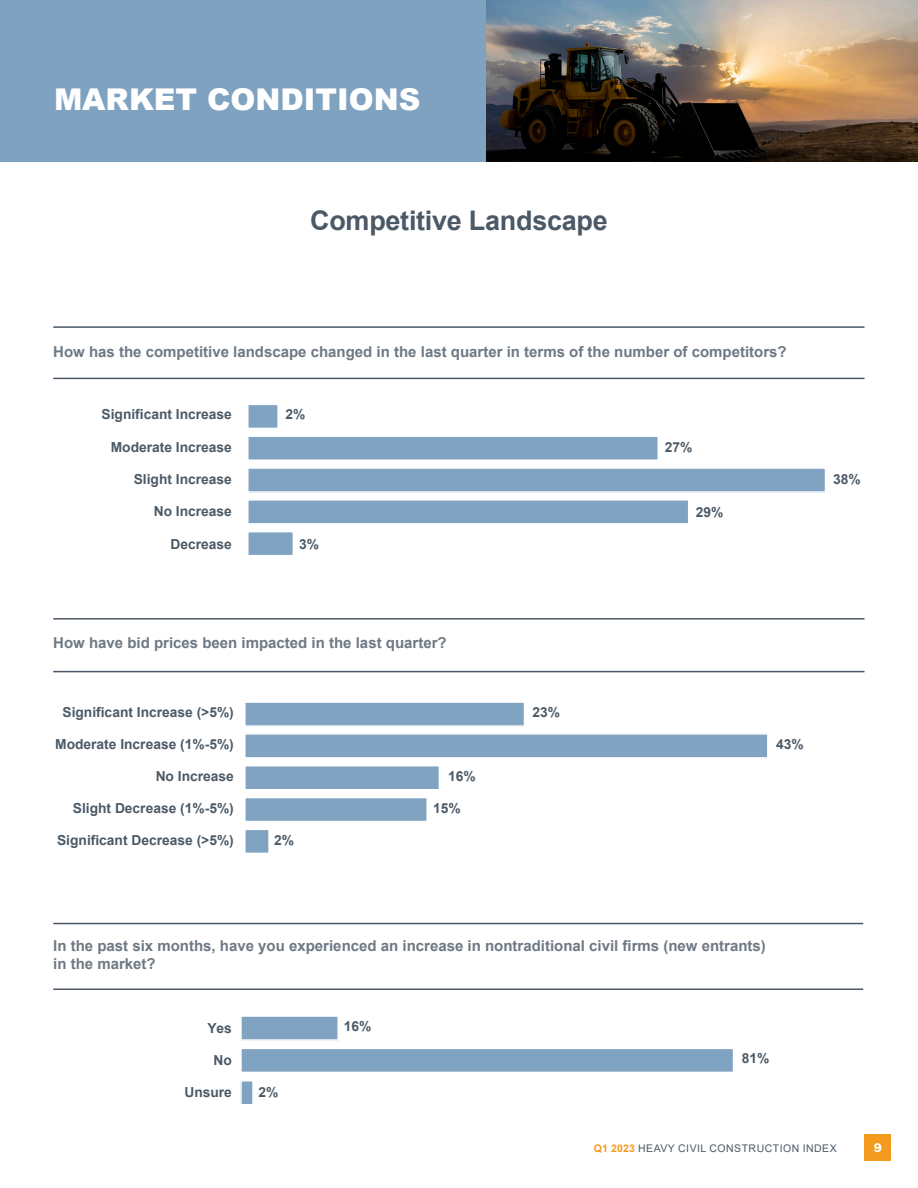
<style>
.page{position:relative;width:918px;height:1188px;background:#fff}
.page>*{position:absolute;margin:0;border:0;box-sizing:border-box;transform-origin:0 0}
.Cover_Page_Header{font:900 30px "Arial";color:#fff}
.t1{font:700 27px "Arial";letter-spacing:-.01em;color:#4b5966}
.t2{font:700 15px/18px "Arial";color:#6e7984}
.t3{font:700 13.8px "Arial";color:#4c5a66}
.t4{font:800 12px "Public Sans";color:#fff}
.t5{font:10.5px "Arial";letter-spacing:.045em;color:#4b5966}
.s1{font-weight:700;color:#f49a1e}
</style>
<div class="page">
<div style="left:865px;top:1135px;width:26px;height:26px;background:#f49a1e"></div>
<div style="left:0;top:0;width:918px;height:162px;background:#7fa2c1"></div>
<hr style="left:53px;top:923px;width:810px;height:1px;background:#4b5966">
<hr style="left:53px;top:989px;width:810px;height:1px;background:#4b5966">
<img style="left:486px;top:0;width:432px;height:162px">
<hr style="left:53px;top:326px;width:812px;height:2px;background:#4b5966">
<hr style="left:53px;top:618px;width:812px;height:2px;background:#4b5966">
<hr style="left:53px;top:378px;width:812px;height:1px;background:#4b5966">
<hr style="left:53px;top:671px;width:812px;height:1px;background:#4b5966">
<div style="left:248px;top:404px;width:30px;height:24px;background:#81a3c2"></div>
<div style="left:247px;top:404px;width:32px;height:25px;border:2px solid #fff"></div>
<div style="left:248px;top:436px;width:410px;height:24px;background:#81a3c2"></div>
<div style="left:247px;top:435px;width:412px;height:26px;border:2px solid #fff"></div>
<div style="left:248px;top:468px;width:578px;height:24px;background:#81a3c2"></div>
<div style="left:247px;top:467px;width:579px;height:26px;border:2px solid #fff"></div>
<div style="left:248px;top:500px;width:441px;height:24px;background:#81a3c2"></div>
<div style="left:247px;top:499px;width:442px;height:26px;border:2px solid #fff"></div>
<div style="left:248px;top:532px;width:45px;height:24px;background:#81a3c2"></div>
<div style="left:247px;top:531px;width:47px;height:25px;border:2px solid #fff"></div>
<div style="left:245px;top:702px;width:280px;height:24px;background:#81a3c2"></div>
<div style="left:244px;top:701px;width:281px;height:26px;border:2px solid #fff"></div>
<div style="left:245px;top:734px;width:523px;height:24px;background:#81a3c2"></div>
<div style="left:244px;top:733px;width:525px;height:26px;border:2px solid #fff"></div>
<div style="left:245px;top:766px;width:194px;height:24px;background:#81a3c2"></div>
<div style="left:244px;top:765px;width:196px;height:26px;border:2px solid #fff"></div>
<div style="left:245px;top:798px;width:182px;height:24px;background:#81a3c2"></div>
<div style="left:244px;top:797px;width:184px;height:25px;border:2px solid #fff"></div>
<div style="left:245px;top:829px;width:24px;height:24px;background:#81a3c2"></div>
<div style="left:244px;top:829px;width:26px;height:25px;border:2px solid #fff"></div>
<div style="left:241px;top:1016px;width:97px;height:24px;background:#81a3c2"></div>
<div style="left:240px;top:1015px;width:99px;height:26px;border:2px solid #fff"></div>
<div style="left:241px;top:1048px;width:493px;height:24px;background:#81a3c2"></div>
<div style="left:240px;top:1048px;width:494px;height:25px;border:2px solid #fff"></div>
<div style="left:241px;top:1081px;width:12px;height:24px;background:#81a3c2"></div>
<div style="left:240px;top:1080px;width:14px;height:26px;border:2px solid #fff"></div>
<p class="Cover_Page_Header" style="left:54px;top:78px;width:368px">MARKET CONDITIONS</p>
<p class="t1" style="left:310px;top:201px;width:299px">Competitive Landscape</p>
<p class="t2" style="left:53px;top:343px;width:735px">How has the competitive landscape changed in the last quarter in terms of the number of competitors?</p>
<p class="t3" style="left:102px;top:405px;width:132px">Significant Increase</p>
<p class="t3" style="left:286px;top:405px;width:21px">2%</p>
<p class="t3" style="left:111px;top:437px;width:123px">Moderate Increase</p>
<p class="t3" style="left:134px;top:469px;width:100px">Slight Increase</p>
<p class="t3" style="left:154px;top:502px;width:80px">No Increase</p>
<p class="t3" style="left:171px;top:534px;width:63px">Decrease</p>
<p class="t3" style="left:299px;top:534px;width:21px">3%</p>
<p class="t3" style="left:665px;top:437px;width:29px">27%</p>
<p class="t3" style="left:696px;top:502px;width:29px">29%</p>
<p class="t3" style="left:833px;top:469px;width:29px">38%</p>
<p class="t2" style="left:53px;top:634px;width:395px">How have bid prices been impacted in the last quarter?</p>
<p class="t3" style="left:134px;top:639px;width:100px">Slight Increase</p>
<p class="t3" style="left:62px;top:703px;width:173px">Significant Increase (&gt;5%)</p>
<p class="t3" style="left:171px;top:703px;width:63px">Decrease</p>
<p class="t3" style="left:55px;top:735px;width:180px">Moderate Increase (1%-5%)</p>
<p class="t3" style="left:156px;top:767px;width:80px">No Increase</p>
<p class="t3" style="left:73px;top:799px;width:163px">Slight Decrease (1%-5%)</p>
<p class="t3" style="left:57px;top:831px;width:178px">Significant Decrease (&gt;5%)</p>
<p class="t3" style="left:274px;top:831px;width:21px">2%</p>
<p class="t3" style="left:448px;top:767px;width:29px">16%</p>
<p class="t3" style="left:433px;top:799px;width:29px">15%</p>
<p class="t3" style="left:533px;top:703px;width:29px">23%</p>
<p class="t3" style="left:776px;top:735px;width:29px">43%</p>
<p class="t3" style="left:346px;top:931px;width:29px">16%</p>
<p class="t3" style="left:209px;top:933px;width:26px">Yes</p>
<p class="t2" style="left:53px;top:937px;width:714px">In the past six months, have you experienced an increase in nontraditional civil firms (new entrants) in the market?</p>
<p class="t3" style="left:207px;top:1019px;width:26px">Yes</p>
<p class="t3" style="left:344px;top:1017px;width:29px">16%</p>
<p class="t3" style="left:214px;top:1051px;width:20px">No</p>
<p class="t3" style="left:184px;top:1083px;width:49px">Unsure</p>
<p class="t3" style="left:258px;top:1083px;width:21px">2%</p>
<p class="t3" style="left:742px;top:1049px;width:29px">81%</p>
<p class="t5" style="left:594px;top:1141px;width:244px"><span class="s1">Q1 2023</span> HEAVY CIVIL CONSTRUCTION INDEX</p>
<p class="t4" style="left:874px;top:1139px;width:10px">9</p>
</div>
